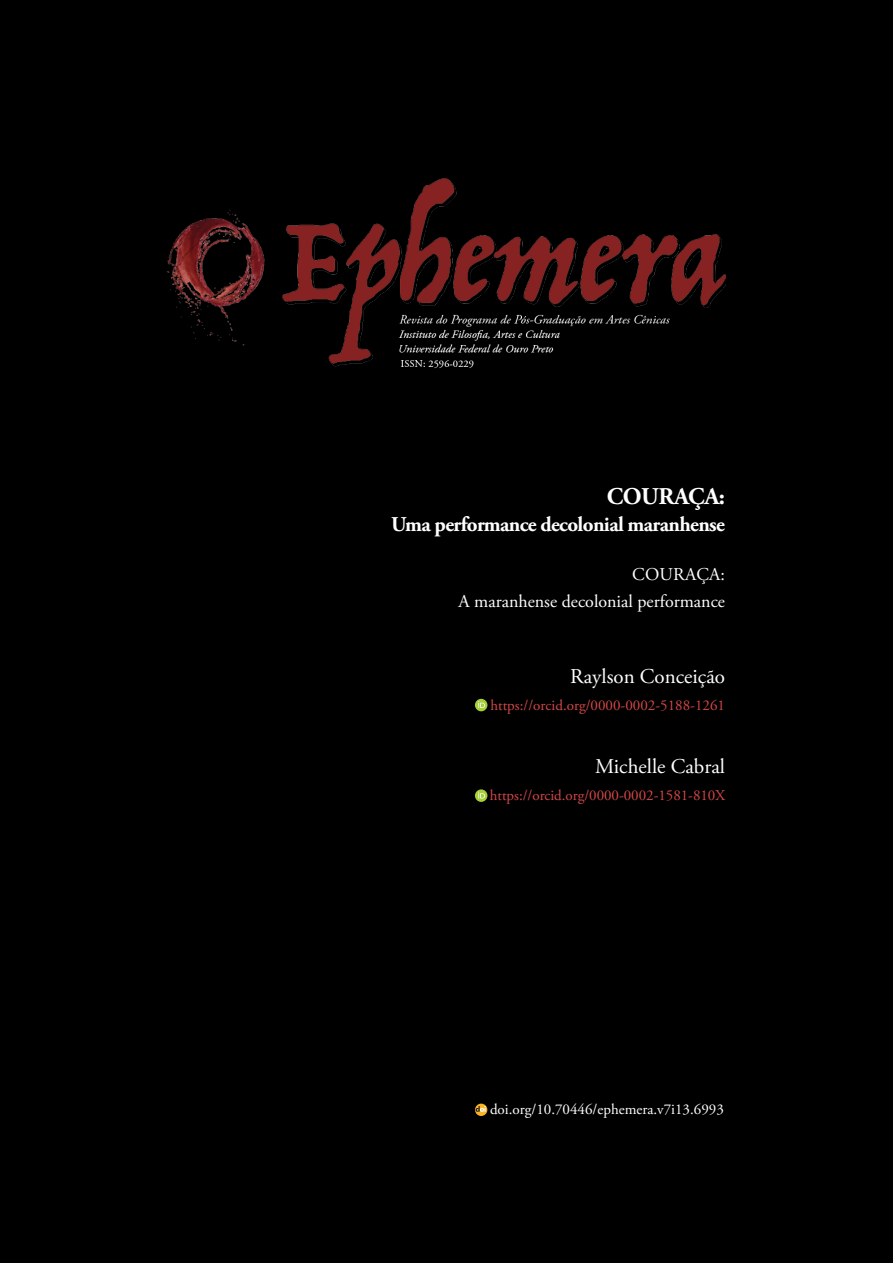
<style>
.page{position:relative;width:893px;height:1263px;background:#000}
.page>*{position:absolute;margin:0;border:0;box-sizing:border-box;transform-origin:0 0}
.t1{font:700 24px "Adobe Garamond Pro";letter-spacing:-.015em;color:#fff}
.t2{font:700 21px "Adobe Garamond Pro";letter-spacing:-.03em;color:#fff}
.t3{font:21px "Adobe Garamond Pro";color:#fff}
.t4{font:18px "Adobe Garamond Pro";color:#fff}
.t5{font:15px "Adobe Garamond Pro";letter-spacing:-.005em;color:#d44747}
.t6{font:15px "Adobe Garamond Pro";color:#fff}
</style>
<div class="page">
<div style="left:475px;top:699px;width:12px;height:12px;background:#a6ce39;border-radius:50%"></div>
<svg style="left:478px;top:701px;width:7px;height:7px"></svg>
<svg style="left:475px;top:789px;width:12px;height:13px"></svg>
<svg style="left:478px;top:792px;width:7px;height:6px"></svg>
<svg style="left:475px;top:1103px;width:12px;height:13px"></svg>
<svg style="left:476px;top:1106px;width:10px;height:6px"></svg>
<img style="left:167px;top:178px;width:558px;height:190px">
<p class="t1" style="left:607px;top:483px;width:120px">COURAÇA:</p>
<p class="t2" style="left:391px;top:512px;width:335px">Uma performance decolonial maranhense</p>
<p class="t4" style="left:632px;top:563px;width:94px">COURAÇA:</p>
<p class="t4" style="left:459px;top:590px;width:268px">A maranhense decolonial performance</p>
<p class="t3" style="left:570px;top:663px;width:156px">Raylson Conceição</p>
<p class="t5" style="left:490px;top:696px;width:236px">https://orcid.org/0000-0002-5188-1261</p>
<p class="t3" style="left:595px;top:754px;width:132px">Michelle Cabral</p>
<p class="t5" style="left:490px;top:786px;width:237px">https://orcid.org/0000-0002-1581-810X</p>
<p class="t6" style="left:490px;top:1101px;width:235px">doi.org/10.70446/ephemera.v7i13.6993</p>
</div>
